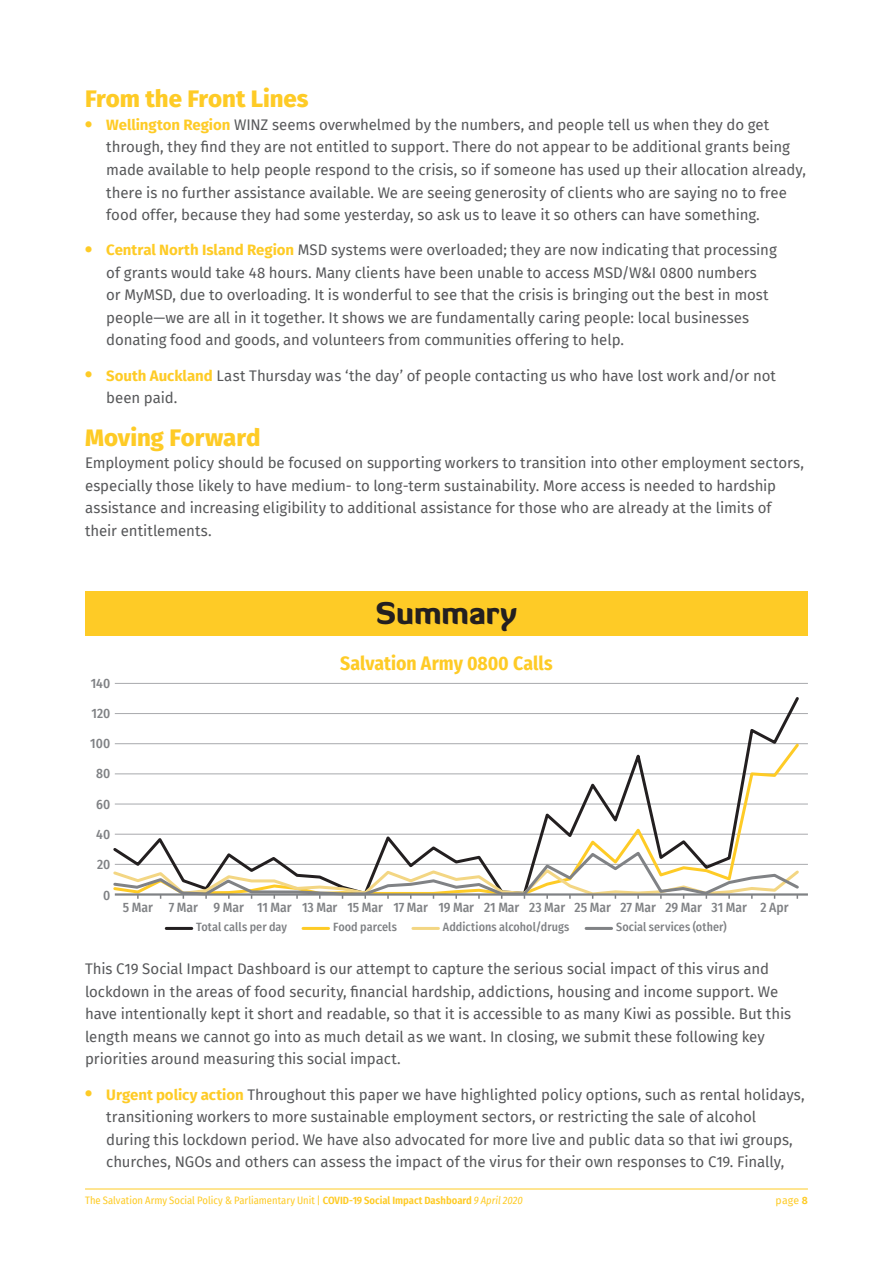
<style>
.page{position:relative;width:893px;height:1263px;background:#fff}
.page>*{position:absolute;margin:0;border:0;box-sizing:border-box;transform-origin:0 0}
.section_header{font:900 30px "Diavlo";color:#231f20}
.sub-header{font:800 24px "Fira Sans";letter-spacing:-.005em;color:#fecb26}
.t1{font:700 19.5px "Fira Sans Condensed";color:#fecb26}
.body_copy{font:15px/22.5px "Fira Sans";letter-spacing:-.005em;color:#57585a}
.t2{font:500 13.5px "Fira Sans Condensed";letter-spacing:-.005em;color:#808285}
.t3{font:500 12px "Fira Sans Condensed";letter-spacing:.005em;color:#808285}
.t4{font:10.5px "Fira Sans Condensed";color:#fecb26}
.t5{font:10.5px "Fira Sans";color:#fecb26}
.s1{font-weight:900;font-size:19.5px;color:#fecb26}
.s2{font-weight:700;color:#fecb26}
.s3{font-weight:600}
.s4{font-style:italic}
</style>
<div class="page">
<hr style="left:85px;top:1188px;width:723px;height:1px;background:#fecb26">
<div style="left:85px;top:591px;width:723px;height:45px;background:#fecb26"></div>
<hr style="left:115px;top:683px;width:693px;height:1px;background:#a8a9ad">
<hr style="left:115px;top:713px;width:693px;height:1px;background:#a8a9ad">
<hr style="left:115px;top:743px;width:693px;height:1px;background:#a8a9ad">
<hr style="left:115px;top:773px;width:693px;height:1px;background:#a8a9ad">
<hr style="left:115px;top:804px;width:693px;height:1px;background:#a8a9ad">
<hr style="left:115px;top:834px;width:693px;height:1px;background:#a8a9ad">
<hr style="left:115px;top:864px;width:693px;height:1px;background:#a8a9ad">
<hr style="left:166px;top:927px;width:26px;height:3px;background:#231f20">
<hr style="left:303px;top:927px;width:26px;height:3px;background:#fecb26">
<hr style="left:413px;top:927px;width:25px;height:3px;background:#f3d683">
<hr style="left:586px;top:927px;width:26px;height:3px;background:#808285">
<svg style="left:113px;top:741px;width:688px;height:108px"></svg>
<svg style="left:113px;top:849px;width:688px;height:50px"></svg>
<p class="sub-header" style="left:85px;top:78px;width:225px">From the Front Lines</p>
<p class="body_copy" style="left:106px;top:113px;width:701px;text-indent:-21px"><span class="s1">•</span> <span class="s2">Wellington Region</span> WINZ seems overwhelmed by the numbers, and people tell us when they do get through, they find they are not entitled to support. There do not appear to be additional grants being made available to help people respond to the crisis, so if someone has used up their allocation already, there is no further assistance available. We are seeing generosity of clients who are saying no to free food offer, because they had some yesterday, so ask us to leave it so others can have something.</p>
<p class="body_copy" style="left:106px;top:238px;width:672px;text-indent:-21px"><span class="s1">•</span> <span class="s2">Central North Island Region</span> MSD systems were overloaded; they are now indicating that processing of grants would take 48 hours. Many clients have been unable to access MSD/W&amp;I 0800 numbers<br>or MyMSD, due to overloading. It is wonderful to see that the crisis is bringing out the best in most people—we are all in it together. It shows we are fundamentally caring people: local businesses donating food and goods, and volunteers from communities offering to help.</p>
<p class="body_copy" style="left:106px;top:364px;width:671px;text-indent:-21px"><span class="s1">•</span> <span class="s2">South Auckland</span> Last Thursday was ‘the day’ of people contacting us who have lost work and/or not been paid.</p>
<p class="sub-header" style="left:85px;top:417px;width:177px">Moving Forward</p>
<p class="body_copy" style="left:85px;top:451px;width:720px">Employment policy should be focused on supporting workers to transition into other employment sectors, especially those likely to have medium- to long-term sustainability. More access is needed to hardship assistance and increasing eligibility to additional assistance for those who are already at the limits of their entitlements.</p>
<p class="section_header" style="left:376px;top:594px;width:143px">Summary</p>
<p class="t2" style="left:91px;top:672px;width:21px">140</p>
<p class="t2" style="left:91px;top:702px;width:20px">120</p>
<p class="t2" style="left:90px;top:733px;width:22px">100</p>
<p class="t2" style="left:96px;top:763px;width:16px">80</p>
<p class="t2" style="left:96px;top:793px;width:16px">60</p>
<p class="t2" style="left:96px;top:823px;width:16px">40</p>
<p class="t2" style="left:97px;top:854px;width:15px">20</p>
<p class="t2" style="left:103px;top:884px;width:9px">0</p>
<p class="t1" style="left:340px;top:647px;width:214px">Salvation Army 0800 Calls</p>
<p class="t2" style="left:123px;top:896px;width:667px">5 Mar 7 Mar 9 Mar 11 Mar 13 Mar 15 Mar 17 Mar 19 Mar 21 Mar 23 Mar 25 Mar 27 Mar 29 Mar 31 Mar 2 Apr</p>
<p class="t3" style="left:196px;top:918px;width:92px">Total calls per day</p>
<p class="t3" style="left:333px;top:918px;width:66px">Food parcels</p>
<p class="t3" style="left:443px;top:918px;width:128px">Addictions alcohol/drugs</p>
<p class="t3" style="left:616px;top:918px;width:112px">Social services (other)</p>
<p class="body_copy" style="left:85px;top:957px;width:708px">This C19 Social Impact Dashboard is our attempt to capture the serious social impact of this virus and lockdown in the areas of food security, financial hardship, addictions, housing and income support. We have intentionally kept it short and readable, so that it is accessible to as many Kiwi as possible. But this length means we cannot go into as much detail as we want. In closing, we submit these following key priorities around measuring this social impact.</p>
<p class="body_copy" style="left:106px;top:1083px;width:700px;text-indent:-21px"><span class="s1">•</span> <span class="s2">Urgent policy action</span> Throughout this paper we have highlighted policy options, such as rental holidays, transitioning workers to more sustainable employment sectors, or restricting the sale of alcohol<br>during this lockdown period. We have also advocated for more live and public data so that iwi groups, churches, NGOs and others can assess the impact of the virus for their own responses to C19. Finally,</p>
<p class="t4" style="left:85px;top:1193px;width:439px">The Salvation Army Social Policy &amp; Parliamentary Unit | <span class="s3">COVID-19 Social Impact Dashboard</span> <span class="s4">9 April 2020</span></p>
<p class="t5" style="left:776px;top:1193px;width:34px">page <span class="s3">8</span></p>
</div>
